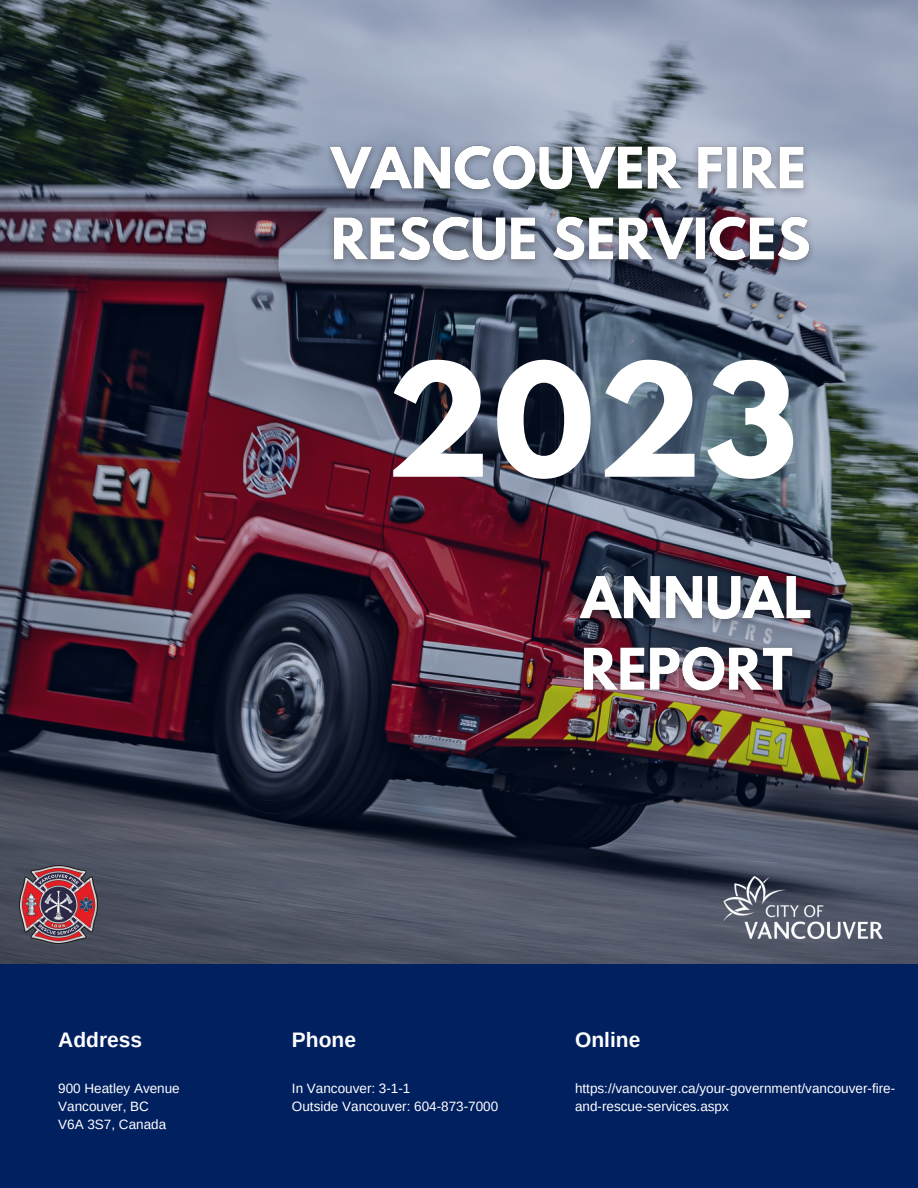
<style>
.page{position:relative;width:918px;height:1188px;background:#002060}
.page>*{position:absolute;margin:0;border:0;box-sizing:border-box;transform-origin:0 0}
.t1{font:700 139.35px "League Spartan";color:#fff}
.t2{font:700 21px "Arimo";color:#fff}
.t3{font:13.5px/18px "Arimo";color:#fff}
</style>
<div class="page">
<img style="left:0;top:0;width:918px;height:963px">
<img style="left:19px;top:866px;width:78px;height:77px">
<img style="left:723px;top:876px;width:160px;height:62px">
<img style="left:567px;top:564px;width:261px;height:143px">
<img style="left:317px;top:133px;width:505px;height:145px">
<h3 class="t1" style="left:386px;top:351px;width:413px">2023</h3>
<h1 class="t2" style="left:58px;top:1028px;width:85px">Address</h1>
<p class="t3" style="left:58px;top:1080px;width:123px">900 Heatley Avenue</p>
<h3 class="t3" style="left:58px;top:1098px;width:92px">Vancouver, BC</h3>
<p class="t3" style="left:58px;top:1116px;width:109px">V6A 3S7, Canada</p>
<p class="t2" style="left:292px;top:1028px;width:66px">Phone</p>
<p class="t3" style="left:292px;top:1080px;width:120px">In Vancouver: 3-1-1</p>
<h3 class="t3" style="left:292px;top:1098px;width:208px">Outside Vancouver: 604-873-7000</h3>
<p class="t2" style="left:575px;top:1028px;width:67px">Online</p>
<p class="t3" style="left:575px;top:1080px;width:322px">https://vancouver.ca/your-government/vancouver-fire&shy;and-rescue-services.aspx</p>
</div>
